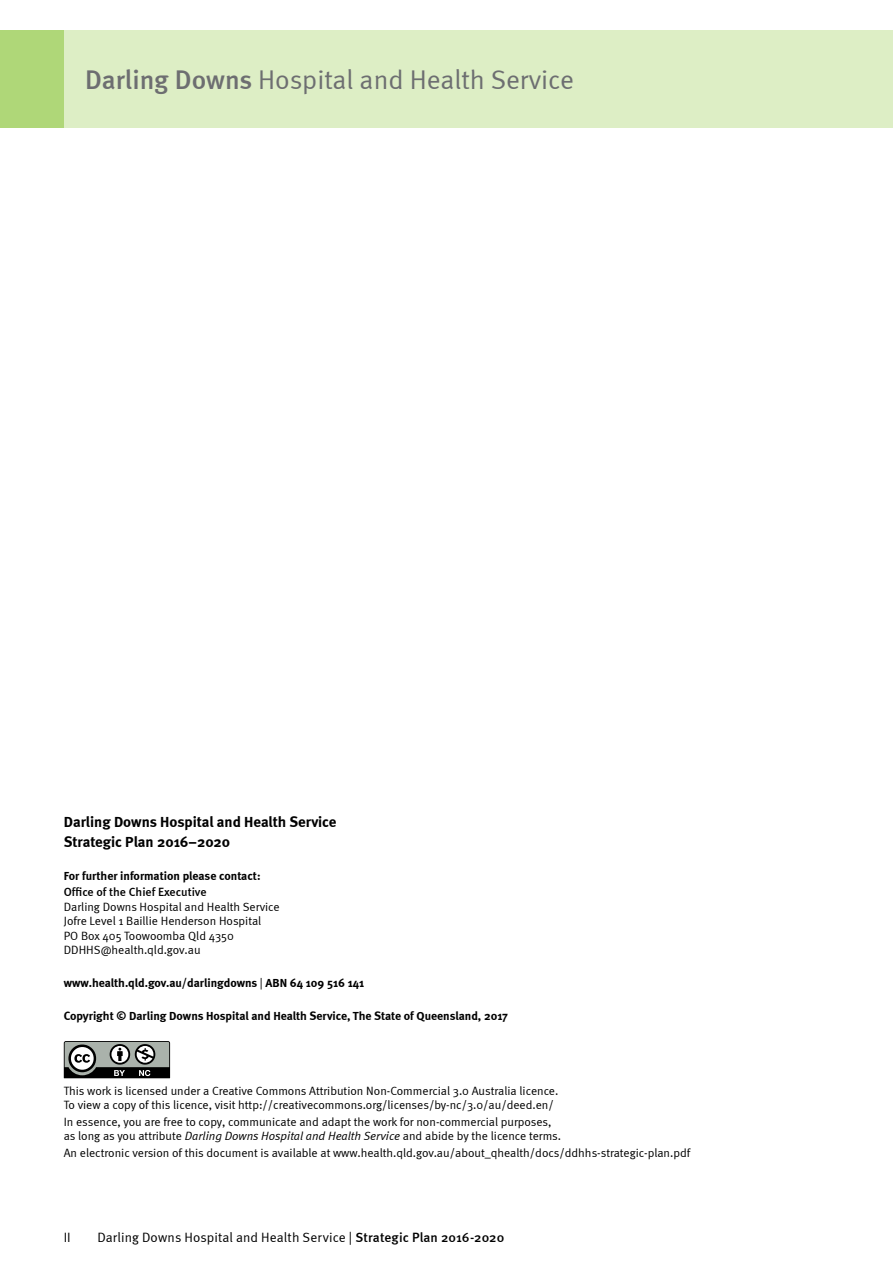
<style>
.page{position:relative;width:893px;height:1263px;background:#fff}
.page>*{position:absolute;margin:0;border:0;box-sizing:border-box;transform-origin:0 0}
.t1{font:27px "Meta Normal";color:#6d6e71}
.t2{font:700 15px/20.1px "Meta";color:#000}
.t3{font:13.5px "Meta Normal";letter-spacing:.005em;color:#000}
.t4{font:12px/14.4px "Meta Normal";color:#000}
.t5{font:700 12px "Meta";color:#000}
.t6{font:500 12px "Meta";color:#000}
.s1{font-family:"Meta";font-weight:500}
.s2{font-family:"Meta Normal";font-weight:400}
.s3{font-style:italic}
</style>
<div class="page">
<svg style="left:64px;top:1041px;width:107px;height:38px;background:#757875"></svg>
<div style="left:64px;top:30px;width:829px;height:98px;background:#ddeec5"></div>
<div style="left:0;top:30px;width:64px;height:98px;background:#afd778"></div>
<h1 class="t1" style="left:85px;top:64px;width:490px"><span class="s1">Darling Downs</span> Hospital and Health Service</h1>
<p class="t2" style="left:64px;top:811px;width:274px">Darling Downs Hospital and Health Service<br>Strategic Plan 2016–2020</p>
<p class="t5" style="left:64px;top:868px;width:198px">For further information please contact:</p>
<p class="t6" style="left:64px;top:885px;width:144px">Office of the Chief Executive</p>
<p class="t4" style="left:64px;top:899px;width:217px">Darling Downs Hospital and Health Service Jofre Level 1 Baillie Henderson Hospital<br>PO Box 405 Toowoomba Qld 4350<br>DDHHS@health.qld.gov.au</p>
<p class="t5" style="left:64px;top:976px;width:302px">www.health.qld.gov.au/darlingdowns <span class="s2">|</span> ABN 64 109 516 141</p>
<p class="t5" style="left:64px;top:1009px;width:446px">Copyright © Darling Downs Hospital and Health Service, The State of Queensland, 2017</p>
<p class="t4" style="left:64px;top:1083px;width:496px">This work is licensed under a Creative Commons Attribution Non-Commercial 3.0 Australia licence.<br>To view a copy of this licence, visit http://creativecommons.org/licenses/by-nc/3.0/au/deed.en/</p>
<p class="t4" style="left:64px;top:1114px;width:499px">In essence, you are free to copy, communicate and adapt the work for non-commercial purposes, as long as you attribute <span class="s3">Darling Downs Hospital and Health Service</span> and abide by the licence terms.</p>
<p class="t4" style="left:64px;top:1145px;width:628px">An electronic version of this document is available at www.health.qld.gov.au/about_qhealth/docs/ddhhs-strategic-plan.pdf</p>
<p class="t3" style="left:64px;top:1229px;width:9px">II</p>
<p class="t3" style="left:97px;top:1229px;width:408px">Darling Downs Hospital and Health Service | <span class="s1">Strategic Plan 2016-2020</span></p>
</div>
